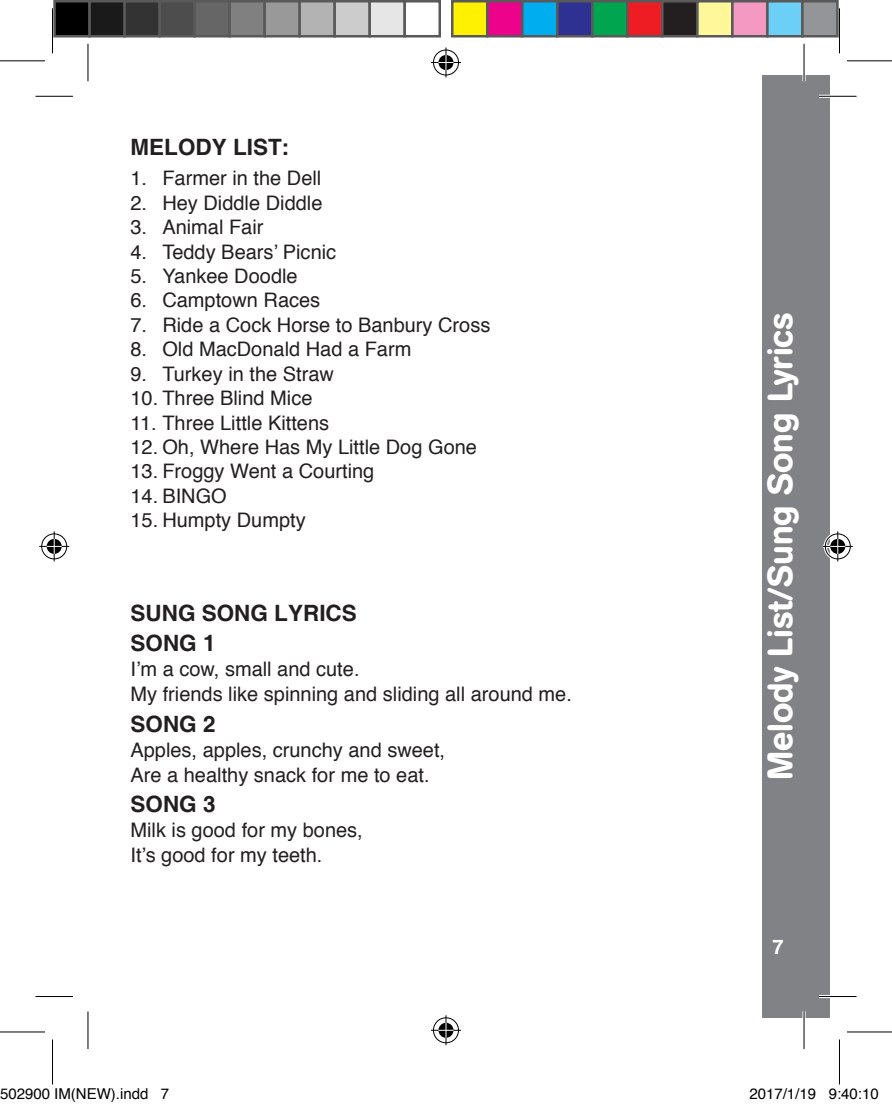
<style>
.page{position:relative;width:892px;height:1107px;background:#fff}
.page>*{position:absolute;margin:0;border:0;box-sizing:border-box;transform-origin:0 0}
.RIGHT_BAR{font:500 35px "AG Book Rounded";color:#fff}
.point{font:700 22.5px "Helvetica";color:#231f20}
.body{font:700 22.5px "Helvetica";color:#231f20}
.point-2{font:20px "Helvetica";color:#231f20}
.body-2{font:20px "Helvetica";color:#231f20}
.t1{font:700 20px "Helvetica";color:#fff}
.t2{font:15px "Helvetica";color:#000}
</style>
<div class="page">
<div style="left:762px;top:75px;width:67px;height:943px;background:#808285"></div>
<hr style="left:819px;top:95px;width:37px;height:3px;background:#fff">
<hr style="left:819px;top:995px;width:37px;height:3px;background:#fff">
<hr style="left:802px;top:44px;width:3px;height:37px;background:#fff">
<hr style="left:802px;top:1011px;width:3px;height:38px;background:#fff">
<hr style="left:35px;top:96px;width:38px;height:1px;background:#000">
<hr style="left:819px;top:96px;width:37px;height:1px;background:#000">
<hr style="left:35px;top:996px;width:38px;height:1px;background:#000">
<hr style="left:819px;top:996px;width:37px;height:1px;background:#000">
<hr style="left:88px;top:44px;width:1px;height:37px;background:#000">
<hr style="left:88px;top:1011px;width:1px;height:38px;background:#000">
<hr style="left:803px;top:44px;width:1px;height:37px;background:#000">
<hr style="left:803px;top:1011px;width:1px;height:38px;background:#000">
<hr style="left:0;top:60px;width:45px;height:1px;background:#000">
<hr style="left:847px;top:60px;width:45px;height:1px;background:#000">
<hr style="left:0;top:1031px;width:45px;height:1px;background:#000">
<hr style="left:847px;top:1031px;width:45px;height:1px;background:#000">
<hr style="left:52px;top:8px;width:1px;height:45px;background:#000">
<hr style="left:52px;top:1039px;width:1px;height:45px;background:#000">
<hr style="left:839px;top:8px;width:1px;height:45px;background:#000">
<hr style="left:839px;top:1039px;width:1px;height:45px;background:#000">
<div style="left:432px;top:48px;width:28px;height:29px;border:3px solid #fff;border-radius:50%"></div>
<hr style="left:431px;top:61px;width:30px;height:3px;background:#fff">
<hr style="left:444px;top:47px;width:3px;height:30px;background:#fff">
<div style="left:437px;top:53px;width:18px;height:19px;border:3px solid #fff;border-radius:50%"></div>
<div style="left:433px;top:50px;width:26px;height:25px;border:1px solid #000;border-radius:50%"></div>
<hr style="left:431px;top:62px;width:30px;height:1px;background:#000">
<hr style="left:445px;top:47px;width:1px;height:30px;background:#000">
<svg style="left:438px;top:55px;width:15px;height:15px"></svg>
<div style="left:432px;top:1016px;width:28px;height:28px;border:3px solid #fff;border-radius:50%"></div>
<svg style="left:431px;top:1028px;width:30px;height:4px"></svg>
<hr style="left:444px;top:1015px;width:3px;height:30px;background:#fff">
<div style="left:437px;top:1021px;width:18px;height:18px;border:3px solid #fff;border-radius:50%"></div>
<div style="left:433px;top:1017px;width:26px;height:26px;border:1px solid #000;border-radius:50%"></div>
<hr style="left:431px;top:1030px;width:30px;height:1px;background:#000">
<hr style="left:445px;top:1015px;width:1px;height:30px;background:#000">
<svg style="left:438px;top:1022px;width:15px;height:15px"></svg>
<div style="left:40px;top:532px;width:28px;height:28px;border:3px solid #fff;border-radius:50%"></div>
<hr style="left:39px;top:545px;width:30px;height:3px;background:#fff">
<hr style="left:53px;top:531px;width:3px;height:30px;background:#fff">
<div style="left:45px;top:537px;width:18px;height:18px;border:3px solid #fff;border-radius:50%"></div>
<div style="left:41px;top:533px;width:26px;height:26px;border:1px solid #000;border-radius:50%"></div>
<hr style="left:39px;top:546px;width:30px;height:1px;background:#000">
<hr style="left:54px;top:531px;width:1px;height:30px;background:#000">
<svg style="left:47px;top:539px;width:15px;height:15px"></svg>
<div style="left:823px;top:532px;width:28px;height:28px;border:3px solid #fff;border-radius:50%"></div>
<hr style="left:822px;top:545px;width:30px;height:3px;background:#fff">
<hr style="left:836px;top:531px;width:3px;height:30px;background:#fff">
<div style="left:828px;top:537px;width:18px;height:18px;border:3px solid #fff;border-radius:50%"></div>
<div style="left:825px;top:533px;width:25px;height:26px;border:1px solid #000;border-radius:50%"></div>
<hr style="left:822px;top:546px;width:30px;height:1px;background:#000">
<hr style="left:837px;top:531px;width:1px;height:30px;background:#000">
<svg style="left:830px;top:539px;width:15px;height:15px"></svg>
<div style="left:55px;top:1px;width:35px;height:35px;background:#000"></div>
<div style="left:53px;top:0;width:38px;height:37px;border:2px solid #595959"></div>
<div style="left:90px;top:1px;width:35px;height:35px;background:#1a1a1a"></div>
<div style="left:88px;top:0;width:38px;height:37px;border:2px solid #595959"></div>
<div style="left:125px;top:1px;width:35px;height:35px;background:#333"></div>
<div style="left:123px;top:0;width:38px;height:37px;border:2px solid #595959"></div>
<div style="left:160px;top:1px;width:35px;height:35px;background:#4d4d4d"></div>
<div style="left:158px;top:0;width:38px;height:37px;border:2px solid #595959"></div>
<div style="left:195px;top:1px;width:35px;height:35px;background:#666"></div>
<div style="left:193px;top:0;width:38px;height:37px;border:2px solid #595959"></div>
<div style="left:230px;top:1px;width:35px;height:35px;background:#808080"></div>
<div style="left:228px;top:0;width:38px;height:37px;border:2px solid #595959"></div>
<div style="left:265px;top:1px;width:35px;height:35px;background:#999"></div>
<div style="left:263px;top:0;width:38px;height:37px;border:2px solid #595959"></div>
<div style="left:300px;top:1px;width:35px;height:35px;background:#b3b3b3"></div>
<div style="left:298px;top:0;width:38px;height:37px;border:2px solid #595959"></div>
<div style="left:335px;top:1px;width:35px;height:35px;background:#ccc"></div>
<div style="left:333px;top:0;width:38px;height:37px;border:2px solid #595959"></div>
<div style="left:370px;top:1px;width:35px;height:35px;background:#e6e6e6"></div>
<div style="left:368px;top:0;width:38px;height:37px;border:2px solid #595959"></div>
<div style="left:403px;top:0;width:38px;height:37px;border:2px solid #595959"></div>
<div style="left:452px;top:1px;width:35px;height:35px;background:#fff101"></div>
<div style="left:451px;top:0;width:37px;height:37px;border:2px solid #595959"></div>
<div style="left:487px;top:1px;width:35px;height:35px;background:#ed028c"></div>
<div style="left:486px;top:0;width:37px;height:37px;border:2px solid #595959"></div>
<div style="left:522px;top:1px;width:35px;height:35px;background:#00aeef"></div>
<div style="left:521px;top:0;width:37px;height:37px;border:2px solid #595959"></div>
<div style="left:557px;top:1px;width:35px;height:35px;background:#2e3092"></div>
<div style="left:556px;top:0;width:37px;height:37px;border:2px solid #595959"></div>
<div style="left:592px;top:1px;width:35px;height:35px;background:#00a54f"></div>
<div style="left:591px;top:0;width:37px;height:37px;border:2px solid #595959"></div>
<div style="left:627px;top:1px;width:35px;height:35px;background:#ee1d23"></div>
<div style="left:626px;top:0;width:37px;height:37px;border:2px solid #595959"></div>
<div style="left:662px;top:1px;width:35px;height:35px;background:#231f20"></div>
<div style="left:661px;top:0;width:37px;height:37px;border:2px solid #595959"></div>
<div style="left:697px;top:1px;width:35px;height:35px;background:#fff79a"></div>
<div style="left:696px;top:0;width:37px;height:37px;border:2px solid #595959"></div>
<div style="left:732px;top:1px;width:35px;height:35px;background:#f499c2"></div>
<div style="left:731px;top:0;width:37px;height:37px;border:2px solid #595959"></div>
<div style="left:767px;top:1px;width:35px;height:35px;background:#6bcff6"></div>
<div style="left:766px;top:0;width:37px;height:37px;border:2px solid #595959"></div>
<div style="left:802px;top:1px;width:35px;height:35px;background:#939598"></div>
<div style="left:801px;top:0;width:37px;height:37px;border:2px solid #595959"></div>
<p class="point" style="left:130px;top:133px;width:160px">MELODY LIST:</p>
<p class="point-2" style="left:130px;top:165px;width:192px">1. Farmer in the Dell</p>
<p class="point-2" style="left:130px;top:189px;width:193px">2. Hey Diddle Diddle</p>
<p class="point-2" style="left:130px;top:214px;width:135px">3. Animal Fair</p>
<p class="point-2" style="left:130px;top:238px;width:207px">4. Teddy Bears’ Picnic</p>
<p class="point-2" style="left:130px;top:262px;width:169px">5. Yankee Doodle</p>
<p class="point-2" style="left:130px;top:287px;width:191px">6. Camptown Races</p>
<p class="point-2" style="left:130px;top:311px;width:361px">7. Ride a Cock Horse to Banbury Cross</p>
<p class="point-2" style="left:130px;top:336px;width:282px">8. Old MacDonald Had a Farm</p>
<p class="point-2" style="left:130px;top:360px;width:205px">9. Turkey in the Straw</p>
<p class="point-2" style="left:130px;top:384px;width:183px">10. Three Blind Mice</p>
<p class="point-2" style="left:130px;top:409px;width:200px">11. Three Little Kittens</p>
<p class="point-2" style="left:130px;top:433px;width:348px">12. Oh, Where Has My Little Dog Gone</p>
<p class="point-2" style="left:130px;top:458px;width:245px">13. Froggy Went a Courting</p>
<p class="point-2" style="left:130px;top:482px;width:98px">14. BINGO</p>
<p class="point-2" style="left:130px;top:507px;width:177px">15. Humpty Dumpty</p>
<p class="point" style="left:130px;top:599px;width:228px">SUNG SONG LYRICS</p>
<p class="point" style="left:130px;top:629px;width:87px">SONG 1</p>
<p class="body-2" style="left:130px;top:656px;width:230px">I’m a cow, small and cute.</p>
<p class="body-2" style="left:130px;top:681px;width:443px">My friends like spinning and sliding all around me.</p>
<p class="body" style="left:130px;top:710px;width:87px">SONG 2</p>
<p class="body-2" style="left:130px;top:736px;width:316px">Apples, apples, crunchy and sweet,</p>
<p class="body-2" style="left:130px;top:761px;width:301px">Are a healthy snack for me to eat.</p>
<p class="body" style="left:130px;top:790px;width:87px">SONG 3</p>
<p class="body-2" style="left:130px;top:817px;width:234px">Milk is good for my bones,</p>
<p class="body-2" style="left:130px;top:842px;width:193px">It’s good for my teeth.</p>
<p class="RIGHT_BAR" style="left:759px;top:780px;width:469px;rotate:-90deg">Melody List/Sung Song Lyrics</p>
<p class="t1" style="left:772px;top:935px;width:13px">7</p>
<p class="t2" style="left:0;top:1084px;width:171px">502900 IM(NEW).indd 7</p>
<p class="t2" style="left:749px;top:1084px;width:131px">2017/1/19 9:40:10</p>
</div>
